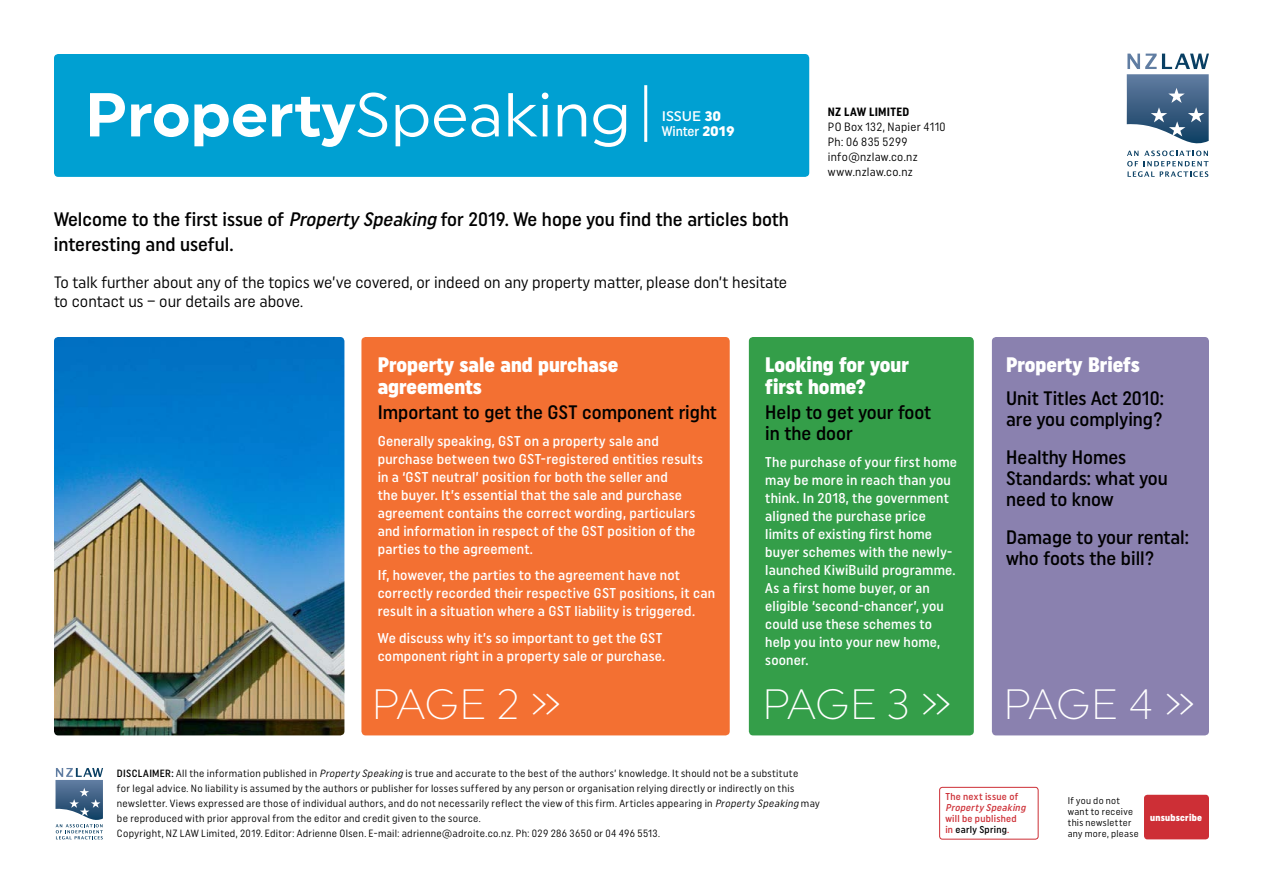
<style>
.page{position:relative;width:1263px;height:893px;background:#fff}
.page>*{position:absolute;margin:0;border:0;box-sizing:border-box;transform-origin:0 0}
.t1{font:700 61.8px "Uniform";color:#fff}
.t2{font:300 42.3px "Uniform";letter-spacing:-.02em;color:#fff}
.t3{font:900 21px/22.5px "Uniform Condensed";color:#fff}
.t4{font:500 19.5px/21px "Uniform Condensed";color:#000}
.t5{font:16.5px/19.5px "Uniform Condensed";color:#000}
.t6{font:500 14.25px/18px "Uniform Condensed";letter-spacing:.015em;color:#fff}
.t7{font:500 13.95px "Uniform Condensed";color:#fff}
.t8{font:500 13.95px "Uniform";color:#fff}
.t9{font:12px/15px "Uniform Condensed";letter-spacing:.02em;color:#000}
.t10{font:700 12px "Uniform Condensed";letter-spacing:.025em;color:#000}
.t11{font:10.5px/15px "Uniform Condensed";letter-spacing:.025em;color:#000}
.t12{font:500 10.05px/10.9px "Uniform Condensed";letter-spacing:.025em;color:#cd2f36}
.t13{font:italic 500 10.05px "Uniform Condensed";color:#cd2f36}
.t14{font:9.75px/11.1px "Uniform Condensed";letter-spacing:.03em;color:#000}
.t15{font:900 9.75px "Uniform Condensed";letter-spacing:.025em;color:#fff}
.s1{font-weight:400}
.s2{font-weight:900}
.s3{font-family:"Uniform";font-weight:900}
.s4{font-style:italic}
.s5{font-weight:500}
.s6{color:#000}
</style>
<div class="page">
<div style="left:992px;top:337px;width:217px;height:398px;background:#8a81af;border-radius:4px"></div>
<div style="left:749px;top:337px;width:225px;height:398px;background:#349e49;border-radius:4px"></div>
<div style="left:1144px;top:795px;width:65px;height:44px;background:#cd2f36;border-radius:3px"></div>
<svg style="left:55px;top:768px;width:48px;height:71px"></svg>
<div style="left:939px;top:787px;width:99px;height:52px;border:1px solid #cd2f36;border-radius:3px"></div>
<div style="left:54px;top:54px;width:755px;height:123px;background:#00a0d2;border-radius:4px"></div>
<img style="left:54px;top:337px;width:290px;height:398px">
<hr style="left:644px;top:85px;width:3px;height:57px;background:#fff">
<div style="left:361px;top:337px;width:369px;height:398px;background:#f37032;border-radius:4px"></div>
<svg style="left:1127px;top:54px;width:82px;height:123px"></svg>
<h1 class="t1" style="left:85px;top:78px;width:547px">Property<span class="s1">Speaking</span></h1>
<p class="t8" style="left:662px;top:108px;width:61px">ISSUE <span class="s2">30</span></p>
<p class="t7" style="left:662px;top:123px;width:74px">Winter <span class="s3">2019</span></p>
<h3 class="t4" style="left:54px;top:206px;width:736px;line-height:25.5px">Welcome to the first issue of <span class="s4">Property Speaking</span> for 2019. We hope you find the articles both interesting and useful.</h3>
<p class="t5" style="left:54px;top:272px;width:735px">To talk further about any of the topics we’ve covered, or indeed on any property matter, please don’t hesitate to contact us – our details are above.</p>
<p class="t10" style="left:828px;top:105px;width:83px">NZ LAW LIMITED</p>
<p class="t9" style="left:828px;top:119px;width:119px">PO Box 132, Napier 4110<br>Ph: 06 835 5299 info@nzlaw.co.nz www.nzlaw.co.nz</p>
<h3 class="t3" style="left:378px;top:353px;width:242px">Property sale and purchase agreements</h3>
<h3 class="t4" style="left:378px;top:402px;width:341px">Important to get the GST component right</h3>
<p class="t6" style="left:378px;top:432px;width:327px">Generally speaking, GST on a property sale and purchase between two GST-registered entities results in a ‘GST neutral’ position for both the seller and<br>the buyer. It’s essential that the sale and purchase agreement contains the correct wording, particulars and information in respect of the GST position of the parties to the agreement.</p>
<p class="t6" style="left:378px;top:566px;width:339px">If, however, the parties to the agreement have not correctly recorded their respective GST positions, it can result in a situation where a GST liability is triggered.</p>
<p class="t6" style="left:378px;top:628px;width:289px">We discuss why it’s so important to get the GST component right in a property sale or purchase.</p>
<h3 class="t3" style="left:765px;top:353px;width:145px">Looking for your first home?</h3>
<h3 class="t4" style="left:765px;top:402px;width:168px">Help to get your foot in the door</h3>
<p class="t6" style="left:765px;top:453px;width:193px">The purchase of your first home may be more in reach than you think. In 2018, the government aligned the purchase price limits of existing first home buyer schemes with the newly&shy;launched KiwiBuild programme.<br>As a first home buyer, or an eligible ‘second-chancer’, you could use these schemes to help you into your new home, sooner.</p>
<h3 class="t3" style="left:1006px;top:353px;width:135px">Property Briefs</h3>
<h3 class="t4" style="left:1006px;top:388px;width:159px">Unit Titles Act 2010: are you complying?</h3>
<h3 class="t4" style="left:1006px;top:447px;width:163px">Healthy Homes<br>Standards: what you need to know</h3>
<h3 class="t4" style="left:1006px;top:527px;width:184px">Damage to your rental: who foots the bill?</h3>
<h2 class="t2" style="left:371px;top:679px;width:191px">PAGE 2 »</h2>
<h2 class="t2" style="left:762px;top:679px;width:435px">PAGE 3 » PAGE 4 »</h2>
<p class="t11" style="left:117px;top:766px;width:704px"><span class="s5">DISCLAIMER:</span> All the information published in <span class="s4">Property Speaking</span>is true and accurate to the best of the authors’ knowledge. It should not be a substitute<br>for legal advice. No liability is assumed by the authors or publisher for losses suffered by any person or organisation relying directly or indirectly on this newsletter. Views expressed are those of individual authors, and do not necessarily reflect the view of this firm. Articles appearing in <span class="s4">Property Speaking</span> may be reproduced with prior approval from the editor and credit given to the source.<br>Copyright, NZ LAW Limited, 2019. Editor: Adrienne Olsen. E-mail: adrienne@adroite.co.nz. Ph: 029 286 3650 or 04 496 5513.</p>
<p class="t12" style="left:945px;top:790px;width:74px">The next issue of</p>
<p class="t13" style="left:945px;top:801px;width:84px">Property Speaking</p>
<p class="t12" style="left:945px;top:812px;width:73px">will be published in <span class="s6">early Spring</span>.</p>
<p class="t15" style="left:1150px;top:811px;width:53px">unsubscribe</p>
<p class="t14" style="left:1068px;top:795px;width:72px">If you do not want to receive this newsletter any more, please</p>
</div>
